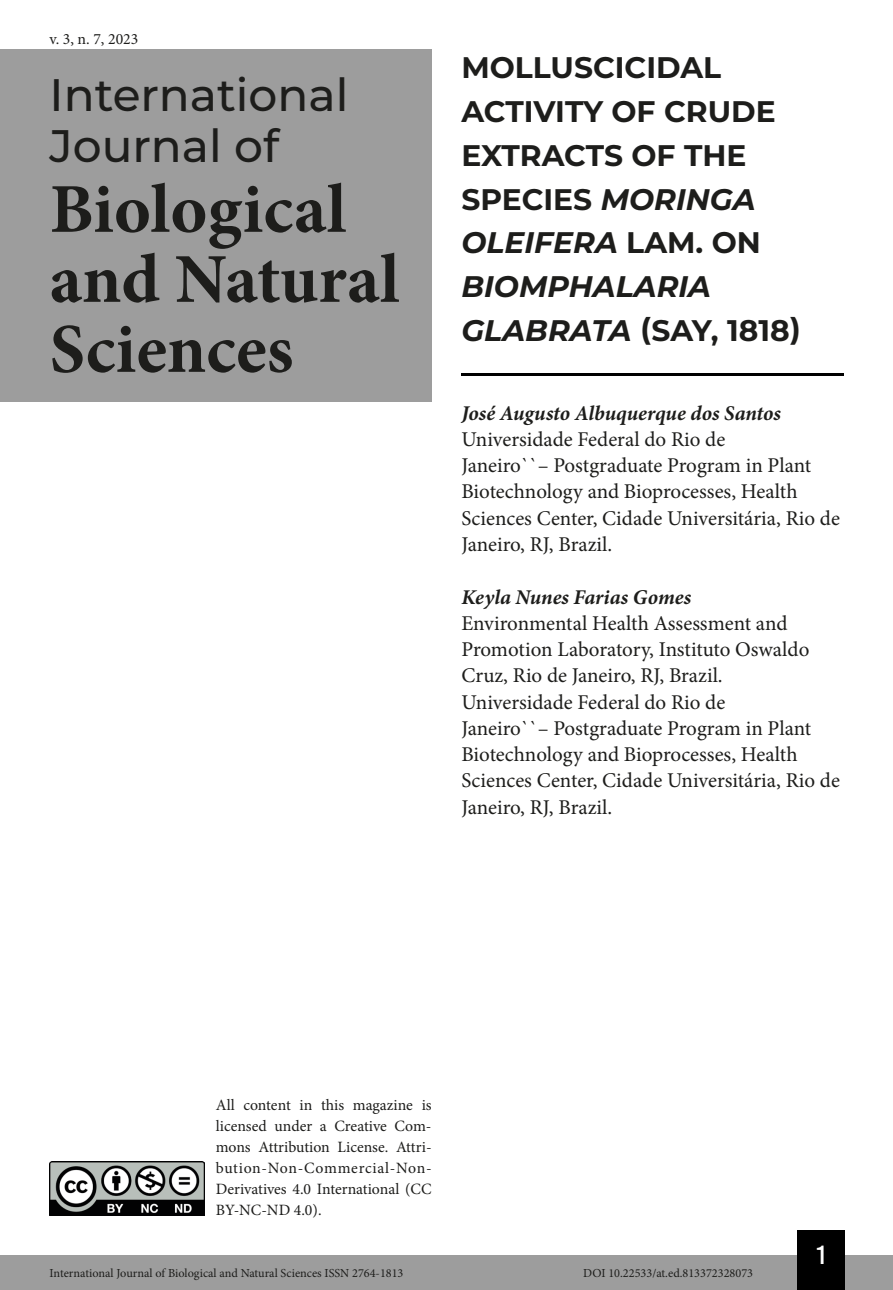
<style>
.page{position:relative;width:893px;height:1290px;background:#fff}
.page>*{position:absolute;margin:0;border:0;box-sizing:border-box;transform-origin:0 0}
.t1{font:700 70px/70px "Minion Pro";color:#1d1d1b}
.t2{font:500 45.5px/50.8px "Montserrat";color:#1d1d1b}
.t3{font:700 29.75px/43.8px "Montserrat";color:#1d1d1b}
.t4{font:26.25px "Bebas Kai";color:#fff}
.t5{font:21px/26.2px "Minion Pro";color:#1d1d1b}
.t6{font:italic 700 21px "Minion Pro";letter-spacing:-.005em;color:#1d1d1b}
.t7{font:15.75px/21px "Minion Pro";color:#1d1d1b;text-align:justify}
.t8{font:12.25px "Minion Pro";color:#1d1d1b}
.s1{font-style:italic}
</style>
<div class="page">
<div style="left:0;top:1255px;width:893px;height:35px;background:#9d9d9d"></div>
<div style="left:797px;top:1230px;width:48px;height:60px;background:#000"></div>
<img style="left:50px;top:1161px;width:154px;height:54px">
<div style="left:0;top:50px;width:432px;height:352px;background:#9d9d9d"></div>
<hr style="left:461px;top:373px;width:382px;height:3px;background:#000">
<p class="t7" style="left:50px;top:28px;width:90px">v. 3, n. 7, 2023</p>
<h2 class="t2" style="left:50px;top:68px;width:300px">International<br>Journal of</h2>
<h1 class="t1" style="left:50px;top:174px;width:351px">Biological and Natural<br>Sciences</h1>
<h3 class="t3" style="left:461px;top:44px;width:341px">MOLLUSCICIDAL<br>ACTIVITY OF CRUDE<br>EXTRACTS OF THE<br>SPECIES <span class="s1">MORINGA<br>OLEIFERA</span> LAM. ON<br><span class="s1">BIOMPHALARIA<br>GLABRATA</span> (SAY, 1818)</h3>
<p class="t6" style="left:461px;top:398px;width:321px">José Augusto Albuquerque dos Santos</p>
<p class="t5" style="left:461px;top:426px;width:380px">Universidade Federal do Rio de<br>Janeiro``– Postgraduate Program in Plant Biotechnology and Bioprocesses, Health Sciences Center, Cidade Universitária, Rio de Janeiro, RJ, Brazil.</p>
<p class="t6" style="left:461px;top:582px;width:231px">Keyla Nunes Farias Gomes</p>
<p class="t5" style="left:461px;top:610px;width:380px">Environmental Health Assessment and Promotion Laboratory, Instituto Oswaldo Cruz, Rio de Janeiro, RJ, Brazil.<br>Universidade Federal do Rio de<br>Janeiro``– Postgraduate Program in Plant Biotechnology and Bioprocesses, Health Sciences Center, Cidade Universitária, Rio de Janeiro, RJ, Brazil.</p>
<p class="t7" style="left:216px;top:1095px;width:217px">All content in this magazine is licensed under a Creative Com&shy;mons Attribution License. Attri&shy;bution-Non-Commercial-Non-Derivatives 4.0 International (CC BY-NC-ND 4.0).</p>
<p class="t4" style="left:817px;top:1241px;width:10px">1</p>
<p class="t8" style="left:50px;top:1265px;width:355px">International Journal of Biological and Natural Sciences ISSN 2764-1813</p>
<p class="t8" style="left:583px;top:1265px;width:171px">DOI 10.22533/at.ed.813372328073</p>
</div>
